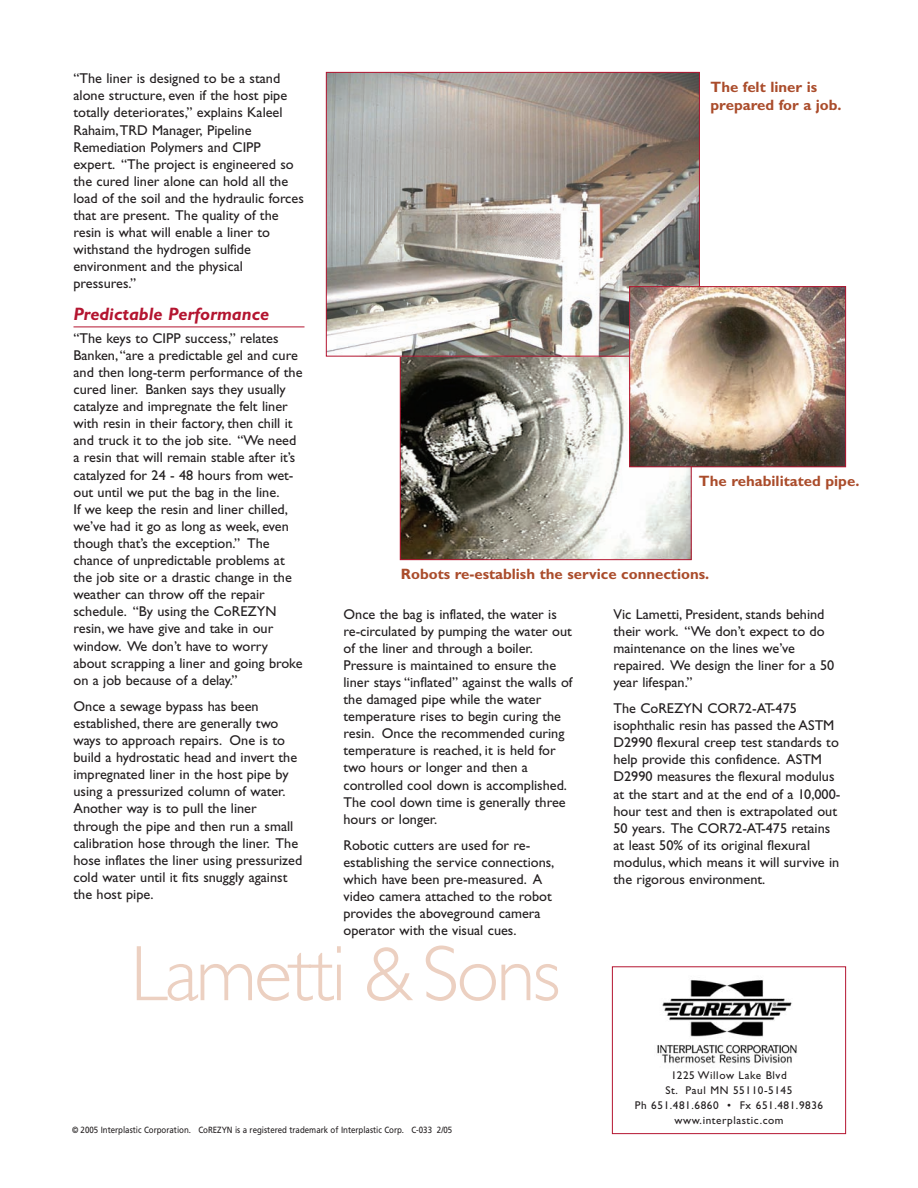
<style>
.page{position:relative;width:918px;height:1188px;background:#fff}
.page>*{position:absolute;margin:0;border:0;box-sizing:border-box;transform-origin:0 0}
.t1{font:300 79.05px "Gill Sans";letter-spacing:-.035em;color:#ecd0c1}
.t2{font:italic 700 18px "Gill Sans";color:#b41530}
.t3{font:700 15px/18px "Gill Sans";color:#aa4c2b}
.t4{font:14.25px/17.1px "Gill Sans";color:#231f20}
.t5{font:11.25px/15px "Gill Sans";letter-spacing:.05em;color:#231f20;text-align:center}
.t6{font:9px "Frutiger";color:#231f20;scale:.88 1}
</style>
<div class="page">
<img style="left:402px;top:357px;width:288px;height:201px">
<hr style="left:74px;top:327px;width:230px;height:1px;background:#b41530">
<img style="left:657px;top:980px;width:140px;height:84px">
<div style="left:612px;top:966px;width:234px;height:168px;border:1px solid #b41530"></div>
<img style="left:328px;top:74px;width:370px;height:281px">
<div style="left:326px;top:72px;width:374px;height:285px;border:1px solid #b41530"></div>
<img style="left:631px;top:288px;width:213px;height:177px">
<div style="left:629px;top:286px;width:217px;height:181px;border:1px solid #b41530"></div>
<p class="t4" style="left:74px;top:71px;width:232px">“The liner is designed to be a stand alone structure, even if the host pipe totally deteriorates,” explains Kaleel Rahaim,TRD Manager, Pipeline Remediation Polymers and CIPP expert. “The project is engineered so the cured liner alone can hold all the load of the soil and the hydraulic forces that are present. The quality of the resin is what will enable a liner to withstand the hydrogen sulfide environment and the physical pressures.”</p>
<p class="t2" style="left:74px;top:307px;width:197px">Predictable Performance</p>
<p class="t4" style="left:74px;top:331px;width:231px">“The keys to CIPP success,” relates Banken,“are a predictable gel and cure and then long-term performance of the cured liner. Banken says they usually catalyze and impregnate the felt liner with resin in their factory, then chill it and truck it to the job site. “We need a resin that will remain stable after it’s catalyzed for 24 - 48 hours from wet&shy;out until we put the bag in the line.<br>If we keep the resin and liner chilled, we’ve had it go as long as week, even though that’s the exception.” The chance of unpredictable problems at the job site or a drastic change in the weather can throw off the repair schedule. “By using the CoREZYN resin, we have give and take in our window. We don’t have to worry about scrapping a liner and going broke on a job because of a delay.”</p>
<p class="t4" style="left:74px;top:699px;width:230px">Once a sewage bypass has been established, there are generally two ways to approach repairs. One is to build a hydrostatic head and invert the impregnated liner in the host pipe by using a pressurized column of water.<br>Another way is to pull the liner through the pipe and then run a small calibration hose through the liner. The hose inflates the liner using pressurized cold water until it fits snuggly against the host pipe.</p>
<p class="t3" style="left:711px;top:79px;width:133px">The felt liner is prepared for a job.</p>
<p class="t3" style="left:699px;top:473px;width:162px">The rehabilitated pipe.</p>
<p class="t3" style="left:401px;top:566px;width:310px">Robots re-establish the service connections.</p>
<p class="t4" style="left:344px;top:607px;width:230px">Once the bag is inflated, the water is re-circulated by pumping the water out of the liner and through a boiler.<br>Pressure is maintained to ensure the liner stays “inflated” against the walls of the damaged pipe while the water temperature rises to begin curing the resin. Once the recommended curing temperature is reached, it is held for two hours or longer and then a controlled cool down is accomplished.<br>The cool down time is generally three hours or longer.</p>
<p class="t4" style="left:344px;top:838px;width:212px">Robotic cutters are used for re&shy;establishing the service connections, which have been pre-measured. A video camera attached to the robot provides the aboveground camera operator with the visual cues.</p>
<p class="t4" style="left:614px;top:607px;width:222px">Vic Lametti, President, stands behind their work. “We don’t expect to do maintenance on the lines we’ve repaired. We design the liner for a 50 year lifespan.”</p>
<p class="t4" style="left:614px;top:701px;width:228px">The CoREZYN COR72-AT-475 isophthalic resin has passed the ASTM D2990 flexural creep test standards to help provide this confidence. ASTM D2990 measures the flexural modulus at the start and at the end of a 10,000- hour test and then is extrapolated out 50 years. The COR72-AT-475 retains at least 50% of its original flexural modulus, which means it will survive in the rigorous environment.</p>
<h1 class="t1" style="left:130px;top:944px;width:432px">Lametti &amp;Sons</h1>
<p class="t6" style="left:72px;top:1127px;width:434px">© 2005 Interplastic Corporation. CoREZYN is a registered trademark of Interplastic Corp. C-033 2/05</p>
<p class="t5" style="left:635px;top:1068px;width:190px">1225 Willow Lake Blvd<br>St. Paul MN 55110-5145<br>Ph 651.481.6860 • Fx 651.481.9836 www.interplastic.com</p>
</div>
